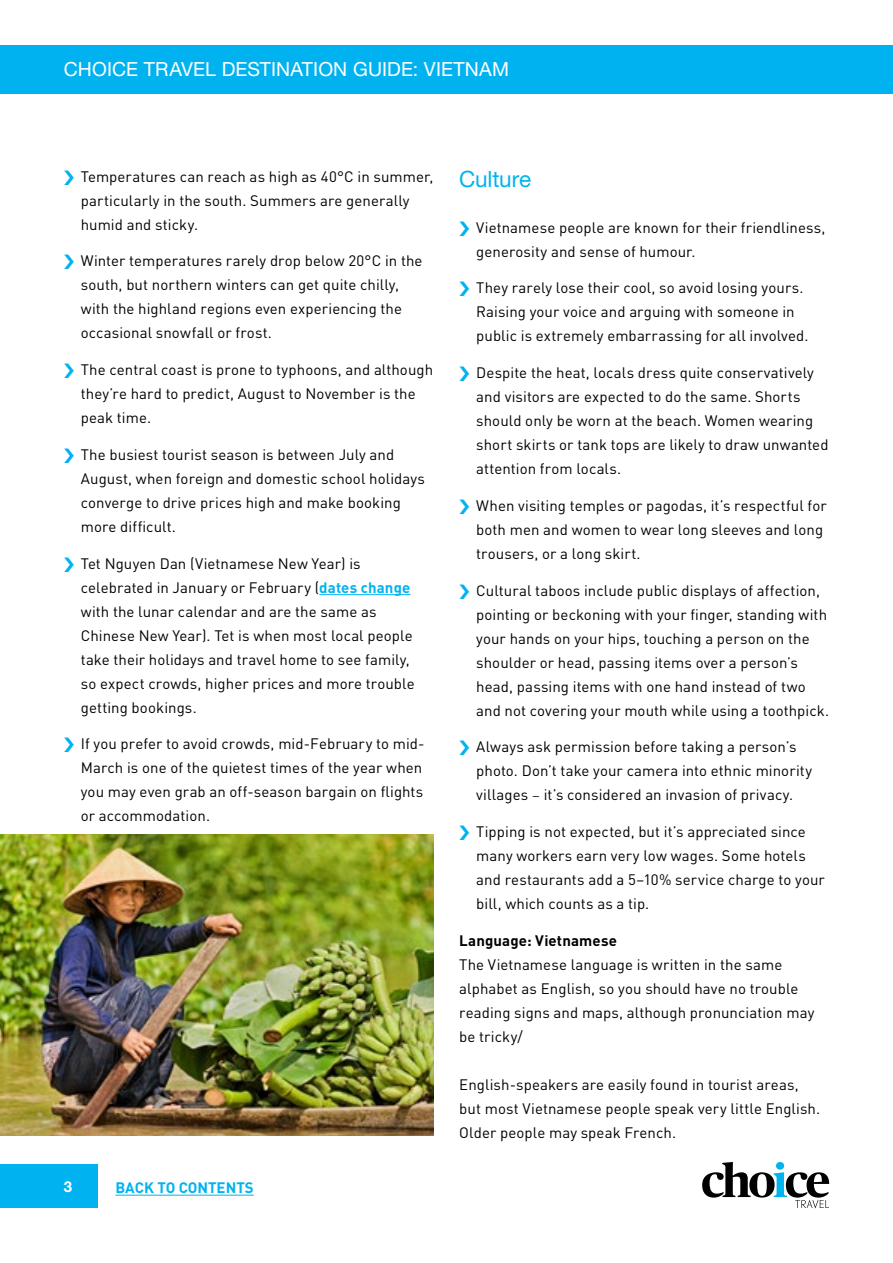
<style>
.page{position:relative;width:893px;height:1263px;background:#fff}
.page>*{position:absolute;margin:0;border:0;box-sizing:border-box;transform-origin:0 0}
.t1{font:22.5px "Helvetica Neue LT Pro";letter-spacing:-.01em;color:#00b3f0}
.t2{font:19.5px "Helvetica Neue LT Pro";letter-spacing:.005em;color:#fff}
.t3{font:15px/24px "DIN Pro";letter-spacing:.005em;color:#000}
.t4{font:700 15px "DIN Pro";letter-spacing:.01em;color:#000}
.t5{font:700 15px "DIN Pro";color:#00b3f0}
.t6{font:700 15px "Helvetica Neue LT Pro";color:#fff}
.s1{font-weight:700;color:#00b3f0}
.s2{font-family:"Minion Pro"}
</style>
<div class="page">
<div style="left:0;top:45px;width:893px;height:49px;background:#00b3f0"></div>
<div style="left:0;top:1165px;width:98px;height:43px;background:#00b3f0"></div>
<svg style="left:702px;top:1162px;width:127px;height:46px"></svg>
<hr style="left:115px;top:1195px;width:139px;height:1px;background:#00b3f0">
<hr style="left:319px;top:594px;width:91px;height:1px;background:#00b3f0">
<img style="left:0;top:834px;width:434px;height:301px">
<h2 class="t2" style="left:64px;top:58px;width:447px">CHOICE TRAVEL DESTINATION GUIDE: VIETNAM</h2>
<p class="t3" style="left:81px;top:164px;width:354px">Temperatures can reach as high as 40°C in summer, particularly in the south. Summers are generally humid and sticky.</p>
<p class="t3" style="left:81px;top:248px;width:343px">Winter temperatures rarely drop below 20°C in the south, but northern winters can get quite chilly, with the highland regions even experiencing the occasional snowfall or frost.</p>
<p class="t3" style="left:81px;top:357px;width:354px">The central coast is prone to typhoons, and although they’re hard to predict, August to November is the peak time.</p>
<p class="t3" style="left:81px;top:442px;width:346px">The busiest tourist season is between July and August, when foreign and domestic school holidays converge to drive prices high and make booking more difficult.</p>
<p class="t3" style="left:81px;top:551px;width:335px">Tet Nguyen Dan (Vietnamese New Year) is celebrated in January or February (<span class="s1">dates change </span>with the lunar calendar and are the same as Chinese New Year). Tet is when most local people take their holidays and travel home to see family, so expect crowds, higher prices and more trouble getting bookings.</p>
<p class="t3" style="left:81px;top:731px;width:345px">If you prefer to avoid crowds, mid-February to mid-March is one of the quietest times of the year when you may even grab an off-season bargain on flights or accommodation.</p>
<p class="t6" style="left:64px;top:1177px;width:10px">3</p>
<p class="t5" style="left:115px;top:1177px;width:140px">BACK TO CONTENTS</p>
<h1 class="t1" style="left:459px;top:166px;width:73px">Culture</h1>
<p class="t3" style="left:476px;top:214px;width:351px">Vietnamese people are known for their friendliness, generosity and sense of humour.</p>
<p class="t3" style="left:476px;top:275px;width:334px">They rarely lose their cool, so avoid losing yours.<br>Raising your voice and arguing with someone in public is extremely embarrassing for all involved.</p>
<p class="t3" style="left:476px;top:360px;width:354px">Despite the heat, locals dress quite conservatively and visitors are expected to do the same. Shorts should only be worn at the beach. Women wearing short skirts or tank tops are likely to draw unwanted attention from locals.</p>
<p class="t3" style="left:476px;top:493px;width:352px">When visiting temples or pagodas, it’s respectful for both men and women to wear long sleeves and long trousers, or a long skirt.</p>
<p class="t3" style="left:476px;top:578px;width:354px">Cultural taboos include public displays of affection, pointing or beckoning with your finger, standing with your hands on your hips, touching a person on the shoulder or head, passing items over a person’s head, passing items with one hand instead of two and not covering your mouth while using a toothpick.</p>
<p class="t3" style="left:476px;top:734px;width:337px">Always ask permission before taking a person’s photo. Don’t take your camera into ethnic minority villages <span class="s2">–</span> it’s considered an invasion of privacy.</p>
<p class="t3" style="left:476px;top:819px;width:350px">Tipping is not expected, but it’s appreciated since many workers earn very low wages. Some hotels and restaurants add a 5–10% service charge to your bill, which counts as a tip.</p>
<p class="t4" style="left:459px;top:930px;width:159px">Language: Vietnamese</p>
<p class="t3" style="left:459px;top:952px;width:357px">The Vietnamese language is written in the same alphabet as English, so you should have no trouble reading signs and maps, although pronunciation may be tricky/</p>
<p class="t3" style="left:459px;top:1072px;width:362px">English-speakers are easily found in tourist areas, but most Vietnamese people speak very little English.<br>Older people may speak French.</p>
</div>
